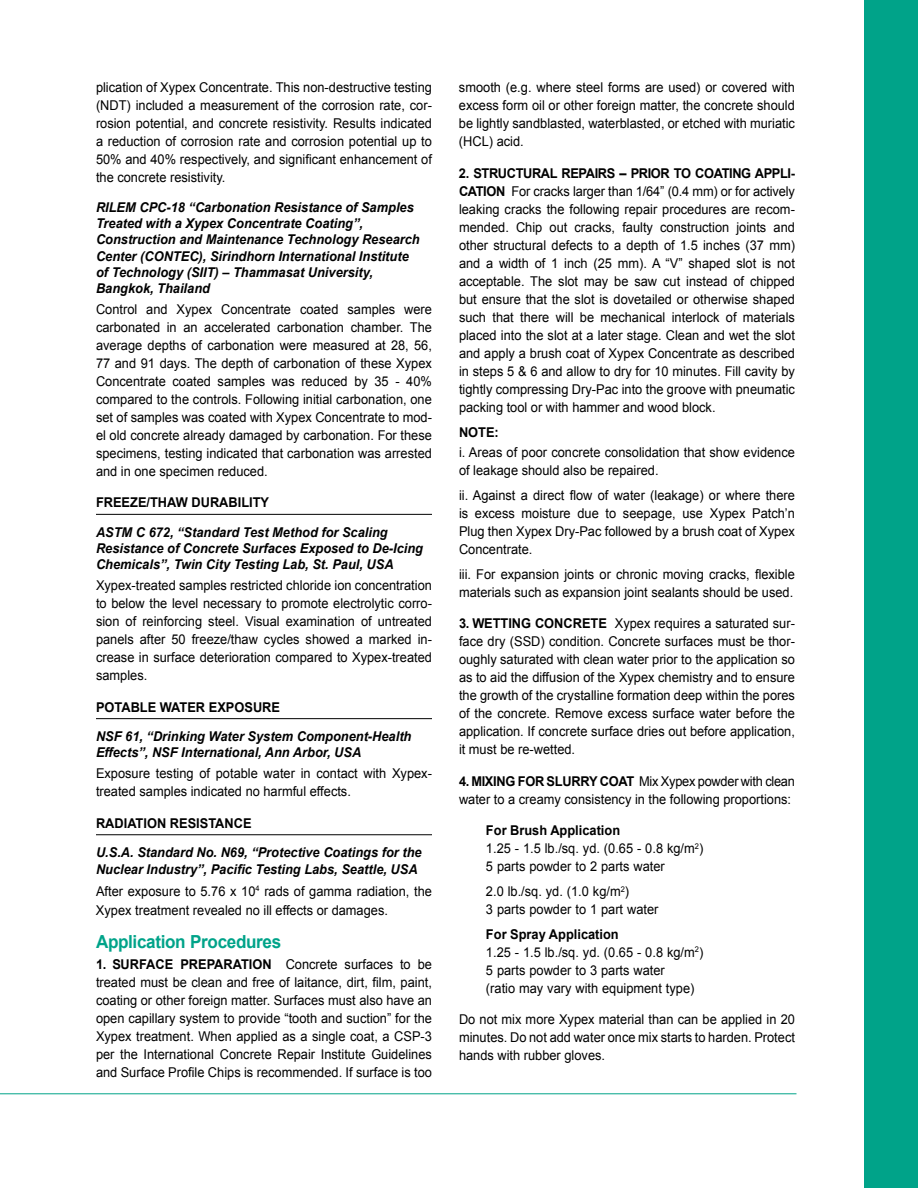
<style>
.page{position:relative;width:918px;height:1188px;background:#fff}
.page>*{position:absolute;margin:0;border:0;box-sizing:border-box;transform-origin:0 0}
.t1{font:700 18px "Arial";letter-spacing:-.02em;color:#00a389;scale:.95 1}
.t2{font:13.5px/18px "Arial";color:#000;text-align:justify;scale:.95 1}
.t3{font:italic 700 13.5px/16.2px "Arial";color:#000;scale:.95 1}
.t4{font:700 13.5px "Arial";color:#000;scale:.95 1}
.s1{font-weight:700}
</style>
<div class="page">
<hr style="left:96px;top:514px;width:336px;height:1px;background:#000">
<hr style="left:96px;top:718px;width:336px;height:1px;background:#000">
<hr style="left:96px;top:834px;width:336px;height:1px;background:#000">
<hr style="left:0;top:1093px;width:796px;height:1px;background:#00a389">
<div style="left:864px;top:0;width:54px;height:1188px;background:#00a389"></div>
<p class="t2" style="left:96px;top:79px;width:355px">plication of Xypex Concentrate. This non-destructive testing (NDT) included a measurement of the corrosion rate, cor&shy;rosion potential, and concrete resistivity. Results indicated a reduction of corrosion rate and corrosion potential up to 50% and 40% respectively, and significant enhancement of the concrete resistivity.</p>
<p class="t3" style="left:96px;top:200px;width:342px">RILEM CPC-18 “Carbonation Resistance of Samples Treated with a Xypex Concentrate Coating”, Construction and Maintenance Technology Research Center (CONTEC), Sirindhorn International Institute of Technology (SIIT) – Thammasat University, Bangkok, Thailand</p>
<p class="t2" style="left:96px;top:300px;width:355px">Control and Xypex Concentrate coated samples were carbonated in an accelerated carbonation chamber. The average depths of carbonation were measured at 28, 56, 77 and 91 days. The depth of carbonation of these Xypex Concentrate coated samples was reduced by 35 - 40% compared to the controls. Following initial carbonation, one set of samples was coated with Xypex Concentrate to mod&shy;el old concrete already damaged by carbonation. For these specimens, testing indicated that carbonation was arrested and in one specimen reduced.</p>
<p class="t4" style="left:96px;top:493px;width:184px">FREEZE/THAW DURABILITY</p>
<p class="t3" style="left:96px;top:524px;width:346px">ASTM C 672, “Standard Test Method for Scaling<br>Resistance of Concrete Surfaces Exposed to De-Icing<br>Chemicals”, Twin City Testing Lab, St. Paul, USA</p>
<p class="t2" style="left:96px;top:576px;width:355px">Xypex-treated samples restricted chloride ion concentration to below the level necessary to promote electrolytic corro&shy;sion of reinforcing steel. Visual examination of untreated panels after 50 freeze/thaw cycles showed a marked in&shy;crease in surface deterioration compared to Xypex-treated samples.</p>
<p class="t4" style="left:96px;top:698px;width:195px">POTABLE WATER EXPOSURE</p>
<p class="t3" style="left:96px;top:729px;width:334px">NSF 61, “Drinking Water System Component-Health<br>Effects”, NSF International, Ann Arbor, USA</p>
<p class="t2" style="left:96px;top:765px;width:355px">Exposure testing of potable water in contact with Xypex&shy;treated samples indicated no harmful effects.</p>
<p class="t4" style="left:96px;top:814px;width:165px">RADIATION RESISTANCE</p>
<p class="t3" style="left:96px;top:845px;width:344px">U.S.A. Standard No. N69, “Protective Coatings for the<br>Nuclear Industry”, Pacific Testing Labs, Seattle, USA</p>
<p class="t2" style="left:96px;top:881px;width:355px;line-height:19.5px">After exposure to 5.76 x 10<sup>4</sup> rads of gamma radiation, the<br>Xypex treatment revealed no ill effects or damages.</p>
<h1 class="t1" style="left:96px;top:930px;width:196px">Application Procedures</h1>
<p class="t2" style="left:96px;top:955px;width:355px"><span class="s1">1. SURFACE PREPARATION</span> Concrete surfaces to be treated must be clean and free of laitance, dirt, film, paint, coating or other foreign matter. Surfaces must also have an open capillary system to provide “tooth and suction” for the Xypex treatment. When applied as a single coat, a CSP-3 per the International Concrete Repair Institute Guidelines and Surface Profile Chips is recommended. If surface is too</p>
<p class="t2" style="left:459px;top:79px;width:355px">smooth (e.g. where steel forms are used) or covered with excess form oil or other foreign matter, the concrete should be lightly sandblasted, waterblasted, or etched with muriatic (HCL) acid.</p>
<p class="t2" style="left:459px;top:164px;width:355px"><span class="s1">2. STRUCTURAL REPAIRS – PRIOR TO COATING APPLI-CATION</span> For cracks larger than 1/64” (0.4 mm) or for actively leaking cracks the following repair procedures are recom&shy;mended. Chip out cracks, faulty construction joints and other structural defects to a depth of 1.5 inches (37 mm) and a width of 1 inch (25 mm). A “V” shaped slot is not acceptable. The slot may be saw cut instead of chipped but ensure that the slot is dovetailed or otherwise shaped such that there will be mechanical interlock of materials placed into the slot at a later stage. Clean and wet the slot and apply a brush coat of Xypex Concentrate as described in steps 5 &amp; 6 and allow to dry for 10 minutes. Fill cavity by tightly compressing Dry-Pac into the groove with pneumatic packing tool or with hammer and wood block.</p>
<p class="t4" style="left:459px;top:423px;width:43px">NOTE:</p>
<p class="t2" style="left:459px;top:444px;width:355px">i. Areas of poor concrete consolidation that show evidence of leakage should also be repaired.</p>
<p class="t2" style="left:459px;top:486px;width:355px">ii. Against a direct flow of water (leakage) or where there is excess moisture due to seepage, use Xypex Patch’n Plug then Xypex Dry-Pac followed by a brush coat of Xypex Concentrate.</p>
<p class="t2" style="left:459px;top:565px;width:355px">iii. For expansion joints or chronic moving cracks, flexible materials such as expansion joint sealants should be used.</p>
<p class="t2" style="left:459px;top:615px;width:355px"><span class="s1">3. WETTING CONCRETE</span> Xypex requires a saturated sur&shy;face dry (SSD) condition. Concrete surfaces must be thor&shy;oughly saturated with clean water prior to the application so as to aid the diffusion of the Xypex chemistry and to ensure the growth of the crystalline formation deep within the pores of the concrete. Remove excess surface water before the application. If concrete surface dries out before application, it must be re-wetted.</p>
<p class="t2" style="left:459px;top:772px;width:355px"><span class="s1">4. MIXING FOR SLURRY COAT</span> Mix Xypex powder with clean water to a creamy consistency in the following proportions:</p>
<p class="t2" style="left:486px;top:822px;width:230px;text-align:left"><span class="s1">For Brush Application<br></span>1.25 - 1.5 lb./sq. yd. (0.65 - 0.8 kg/m<sup>2</sup>)<br>5 parts powder to 2 parts water</p>
<p class="t2" style="left:486px;top:882px;width:183px">2.0 lb./sq. yd. (1.0 kg/m<sup>2</sup>)<br>3 parts powder to 1 part water</p>
<p class="t2" style="left:486px;top:925px;width:230px;text-align:left"><span class="s1">For Spray Application<br></span>1.25 - 1.5 lb./sq. yd. (0.65 - 0.8 kg/m<sup>2</sup>)<br>5 parts powder to 3 parts water<br>(ratio may vary with equipment type)</p>
<p class="t2" style="left:459px;top:1011px;width:355px">Do not mix more Xypex material than can be applied in 20 minutes. Do not add water once mix starts to harden. Protect hands with rubber gloves.</p>
</div>
